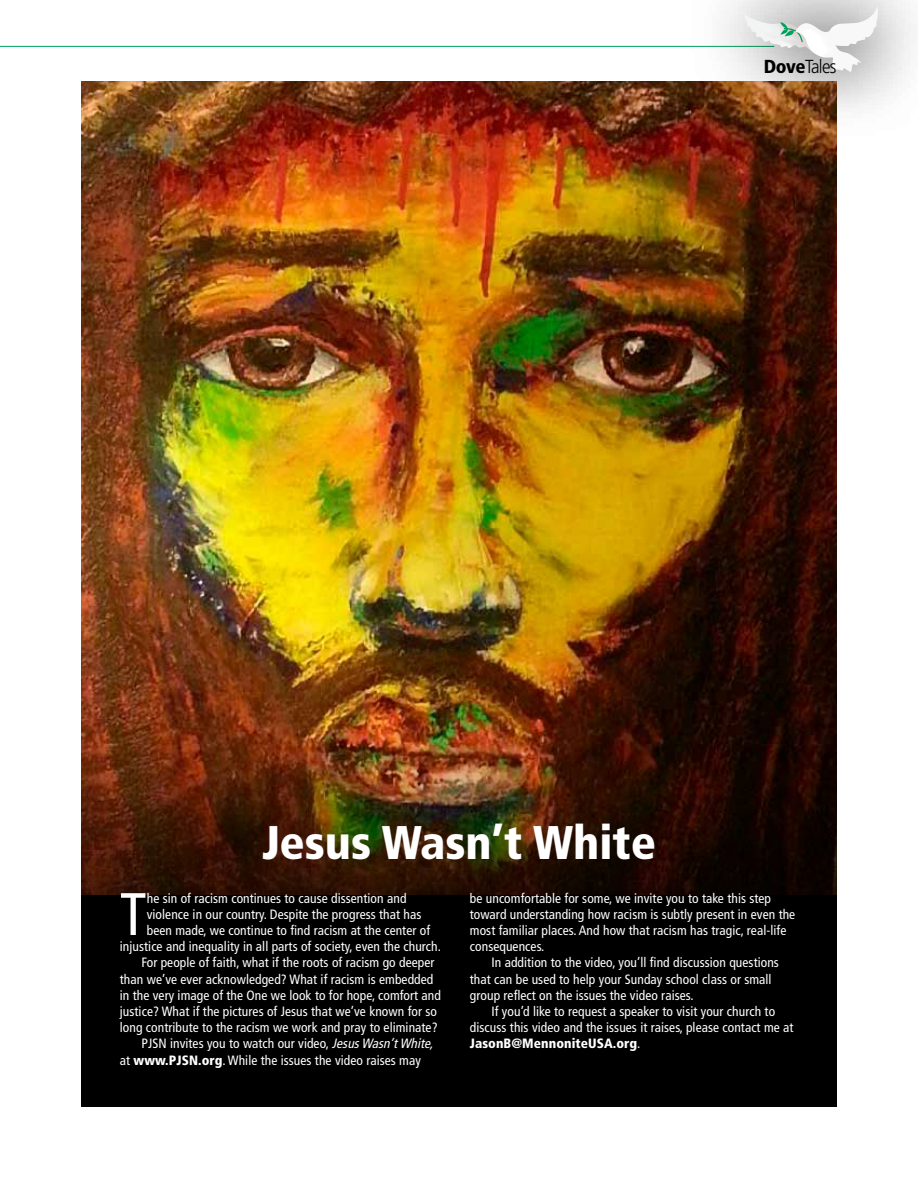
<style>
.page{position:relative;width:918px;height:1188px;background:#fff}
.page>*{position:absolute;margin:0;border:0;box-sizing:border-box;transform-origin:0 0}
.t1{font:condensed 59.85px "Frutiger";color:#fff}
.t2{font:900 condensed 47.1px "Frutiger";color:#fff}
.t3{font:300 18.75px "Frutiger";letter-spacing:-.035em;color:#000;scale:.9 1}
.t4{font:condensed 13.5px/16.2px "Frutiger";letter-spacing:.005em;color:#fff}
.s1{font-weight:900;font-stretch:condensed}
.s2{font-style:italic}
.s3{font-weight:900}
</style>
<div class="page">
<hr style="left:0;top:46px;width:774px;height:1px;background:#00a160">
<svg style="left:688px;top:0;width:227px;height:110px;fill:#f2f2f2"></svg>
<svg style="left:744px;top:6px;width:134px;height:66px"></svg>
<div style="left:81px;top:158px;width:756px;height:949px;background:#000"></div>
<img style="left:81px;top:81px;width:756px;height:814px">
<h3 class="t3" style="left:764px;top:56px;width:82px"><span class="s1">Dove</span>Tales</h3>
<h2 class="t2" style="left:262px;top:815px;width:396px">Jesus Wasn’t White</h2>
<h1 class="t1" style="left:120px;top:879px;width:28px">T</h1>
<p class="t4" style="left:147px;top:890px;width:261px">he sin of racism continues to cause dissention and</p>
<p class="t4" style="left:147px;top:906px;width:276px">violence in our country. Despite the progress that has</p>
<p class="t4" style="left:147px;top:922px;width:285px">been made, we continue to find racism at the center of</p>
<p class="t4" style="left:120px;top:939px;width:323px">injustice and inequality in all parts of society, even the church.</p>
<p class="t4" style="left:141px;top:955px;width:294px">For people of faith, what if the roots of racism go deeper</p>
<p class="t4" style="left:120px;top:971px;width:315px">than we’ve ever acknowledged? What if racism is embedded</p>
<p class="t4" style="left:120px;top:987px;width:323px">in the very image of the One we look to for hope, comfort and</p>
<p class="t4" style="left:120px;top:1003px;width:319px">justice? What if the pictures of Jesus that we’ve known for so</p>
<p class="t4" style="left:120px;top:1020px;width:319px">long contribute to the racism we work and pray to eliminate?</p>
<p class="t4" style="left:141px;top:1036px;width:296px">PJSN invites you to watch our video, <span class="s2">JesusWasn’tWhite,</span></p>
<p class="t4" style="left:120px;top:1052px;width:303px">at <span class="s3">www.PJSN.org</span>. While the issues the video raises may</p>
<p class="t4" style="left:470px;top:890px;width:327px">be uncomfortable for some, we invite you to take this step toward understanding how racism is subtly present in even the most familiar places. And how that racism has tragic, real-life consequences.</p>
<p class="t4" style="left:470px;top:955px;width:311px;text-indent:22px">In addition to the video, you’ll find discussion questions that can be used to help your Sunday school class or small group reflect on the issues the video raises.</p>
<p class="t4" style="left:470px;top:1003px;width:325px;text-indent:22px">If you’d like to request a speaker to visit your church to discuss this video and the issues it raises, please contact me at<br><span class="s3">JasonB@MennoniteUSA.org</span>.</p>
</div>
